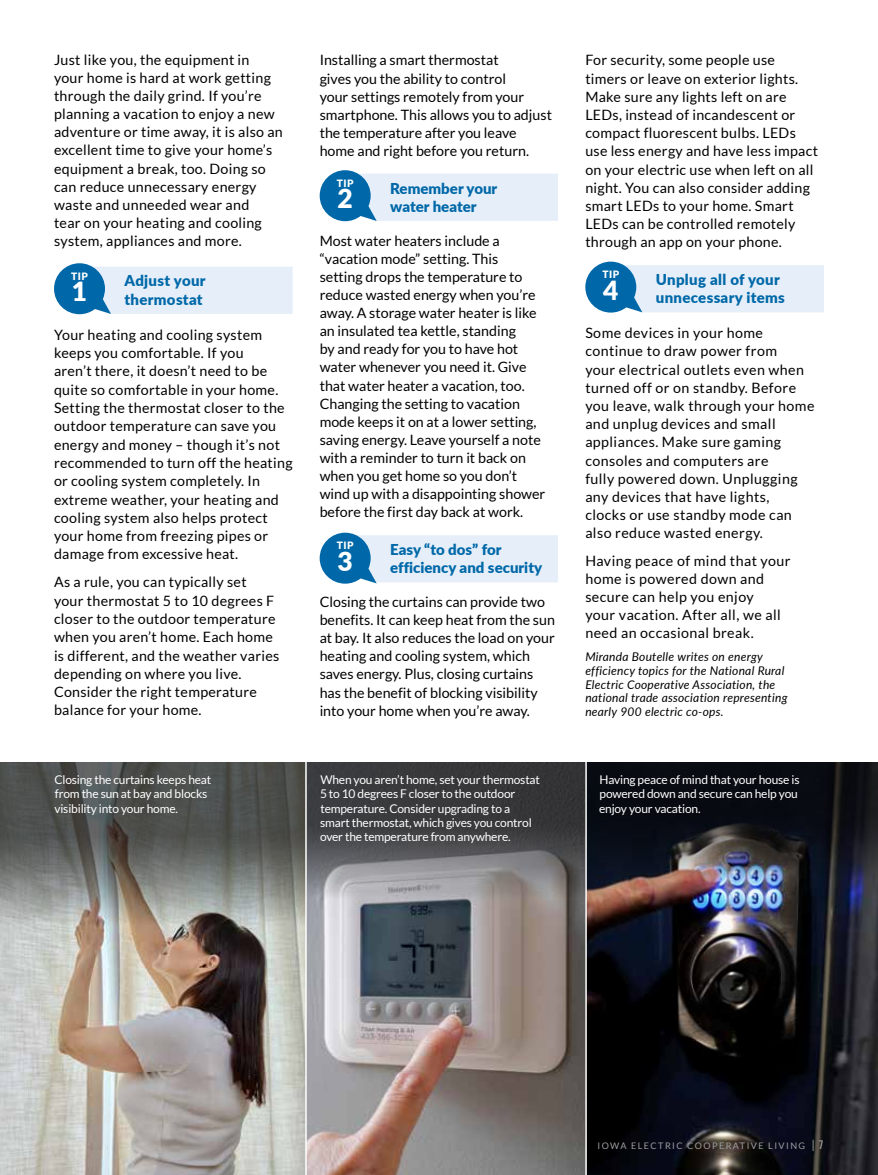
<style>
.page{position:relative;width:878px;height:1175px;background:#fff}
.page>*{position:absolute;margin:0;border:0;box-sizing:border-box;transform-origin:0 0}
.t1{font:900 26.25px "Lato";color:#fff}
.t2{font:900 15px/18px "Lato";color:#0068a8}
.t3{font:900 15px/18.1px "Lato";letter-spacing:.02em;color:#0068a8}
.t4{font:14.25px/18.1px "Lato";letter-spacing:.02em;color:#000}
.t5{font:14.25px/18px "Lato";color:#000}
.t6{font:12px/14.4px "Lato";letter-spacing:-.015em;color:#fff}
.t7{font:italic 12px/13.6px "Lato";letter-spacing:.02em;color:#000}
.t8{font:900 10.2px "Lato";letter-spacing:.04em;color:#fff}
.t9{font:9px "Lato";letter-spacing:.16em;color:#9d9fa2}
.s1{font-size:12px}
.s2{font-family:"Univers";font-stretch:ultra-condensed;font-size:12px}
</style>
<div class="page">
<svg style="left:54px;top:263px;width:238px;height:51px;background:#bfd8eb"></svg>
<img style="left:0;top:931px;width:305px;height:243px">
<svg style="left:0;top:762px;width:305px;height:169px;background:#6b6c68"></svg>
<img style="left:307px;top:883px;width:571px;height:291px">
<svg style="left:586px;top:762px;width:292px;height:121px;background:#1e1f27"></svg>
<svg style="left:307px;top:762px;width:278px;height:142px;background:#59595b"></svg>
<hr style="left:585px;top:753px;width:1px;height:421px;background:#fff">
<svg style="left:320px;top:170px;width:238px;height:51px;background:#bfd8eb"></svg>
<svg style="left:320px;top:532px;width:238px;height:51px;background:#bfd8eb"></svg>
<svg style="left:585px;top:262px;width:239px;height:50px;background:#bfd8eb"></svg>
<p class="t4" style="left:54px;top:51px;width:230px">Just like you, the equipment in<br>your home is hard at work getting through the daily grind. If you’re planning a vacation to enjoy a new adventure or time away, it is also an excellent time to give your home’s equipment a break, too. Doing so can reduce unnecessary energy waste and unneeded wear and<br>tear on your heating and cooling system, appliances and more.</p>
<p class="t8" style="left:71px;top:269px;width:18px">TIP</p>
<h1 class="t1" style="left:72px;top:272px;width:17px">1</h1>
<p class="t3" style="left:125px;top:271px;width:82px">Adjust your thermostat</p>
<p class="t4" style="left:54px;top:325px;width:240px">Your heating and cooling system keeps you comfortable. If you<br>aren’t there, it doesn’t need to be quite so comfortable in your home.<br>Setting the thermostat closer to the outdoor temperature can save you energy and money – though it’s not recommended to turn off the heating or cooling system completely. In extreme weather, your heating and cooling system also helps protect your home from freezing pipes or damage from excessive heat.</p>
<p class="t4" style="left:54px;top:573px;width:227px">As a rule, you can typically set your thermostat 5 to 10 degrees F closer to the outdoor temperature when you aren’t home. Each home is different, and the weather varies depending on where you live.<br>Consider the right temperature balance for your home.</p>
<p class="t5" style="left:320px;top:51px;width:234px">Installing a smart thermostat<br>gives you the ability to control<br>your settings remotely from your smartphone. This allows you to adjust the temperature after you leave home and right before you return.</p>
<p class="t2" style="left:390px;top:178px;width:109px">Remember your water heater</p>
<p class="t5" style="left:320px;top:232px;width:227px">Most water heaters include a “vacation mode” setting. This<br>setting drops the temperature to reduce wasted energy when you’re away. A storage water heater is like an insulated tea kettle, standing<br>by and ready for you to have hot water whenever you need it. Give that water heater a vacation, too.<br>Changing the setting to vacation mode keeps it on at a lower setting, saving energy. Leave yourself a note with a reminder to turn it back on when you get home so you don’t wind up with a disappointing shower before the first day back at work.</p>
<p class="t2" style="left:390px;top:539px;width:153px">Easy “to dos” for efficiency and security</p>
<p class="t5" style="left:320px;top:593px;width:237px">Closing the curtains can provide two benefits. It can keep heat from the sun at bay. It also reduces the load on your heating and cooling system, which saves energy. Plus, closing curtains has the benefit of blocking visibility into your home when you’re away.</p>
<p class="t8" style="left:337px;top:176px;width:18px">TIP</p>
<h1 class="t1" style="left:337px;top:179px;width:17px">2</h1>
<p class="t8" style="left:337px;top:538px;width:18px">TIP</p>
<h1 class="t1" style="left:337px;top:541px;width:17px">3</h1>
<p class="t6" style="left:54px;top:772px;width:158px">Closing the curtains keeps heat from the sun at bay and blocks visibility into your home.</p>
<p class="t6" style="left:320px;top:772px;width:221px">When you aren’t home, set your thermostat 5 to 10 degrees F closer to the outdoor temperature. Consider upgrading to a smart thermostat, which gives you control over the temperature from anywhere.</p>
<p class="t4" style="left:585px;top:51px;width:234px">For security, some people use timers or leave on exterior lights.<br>Make sure any lights left on are<br>LEDs, instead of incandescent or compact fluorescent bulbs. LEDs use less energy and have less impact on your electric use when left on all night. You can also consider adding smart LEDs to your home. Smart<br>LEDs can be controlled remotely through an app on your phone.</p>
<p class="t3" style="left:656px;top:270px;width:130px">Unplug all of your unnecessary items</p>
<p class="t4" style="left:585px;top:324px;width:231px">Some devices in your home continue to draw power from<br>your electrical outlets even when turned off or on standby. Before you leave, walk through your home and unplug devices and small appliances. Make sure gaming consoles and computers are<br>fully powered down. Unplugging any devices that have lights,<br>clocks or use standby mode can also reduce wasted energy.</p>
<p class="t4" style="left:585px;top:551px;width:207px">Having peace of mind that your home is powered down and secure can help you enjoy<br>your vacation. After all, we all need an occasional break.</p>
<p class="t7" style="left:585px;top:649px;width:204px">Miranda Boutelle writes on energy efficiency topics for the National Rural Electric Cooperative Association, the national trade association representing nearly 900 electric co-ops.</p>
<p class="t8" style="left:602px;top:267px;width:18px">TIP</p>
<h1 class="t1" style="left:603px;top:270px;width:17px">4</h1>
<p class="t6" style="left:599px;top:772px;width:202px">Having peace of mind that your house is powered down and secure can help you enjoy your vacation.</p>
<p class="t9" style="left:597px;top:1141px;width:227px">IOWA ELECTRIC COOPERATIVE LIVING <span class="s1">|</span> <span class="s2">7</span></p>
</div>
